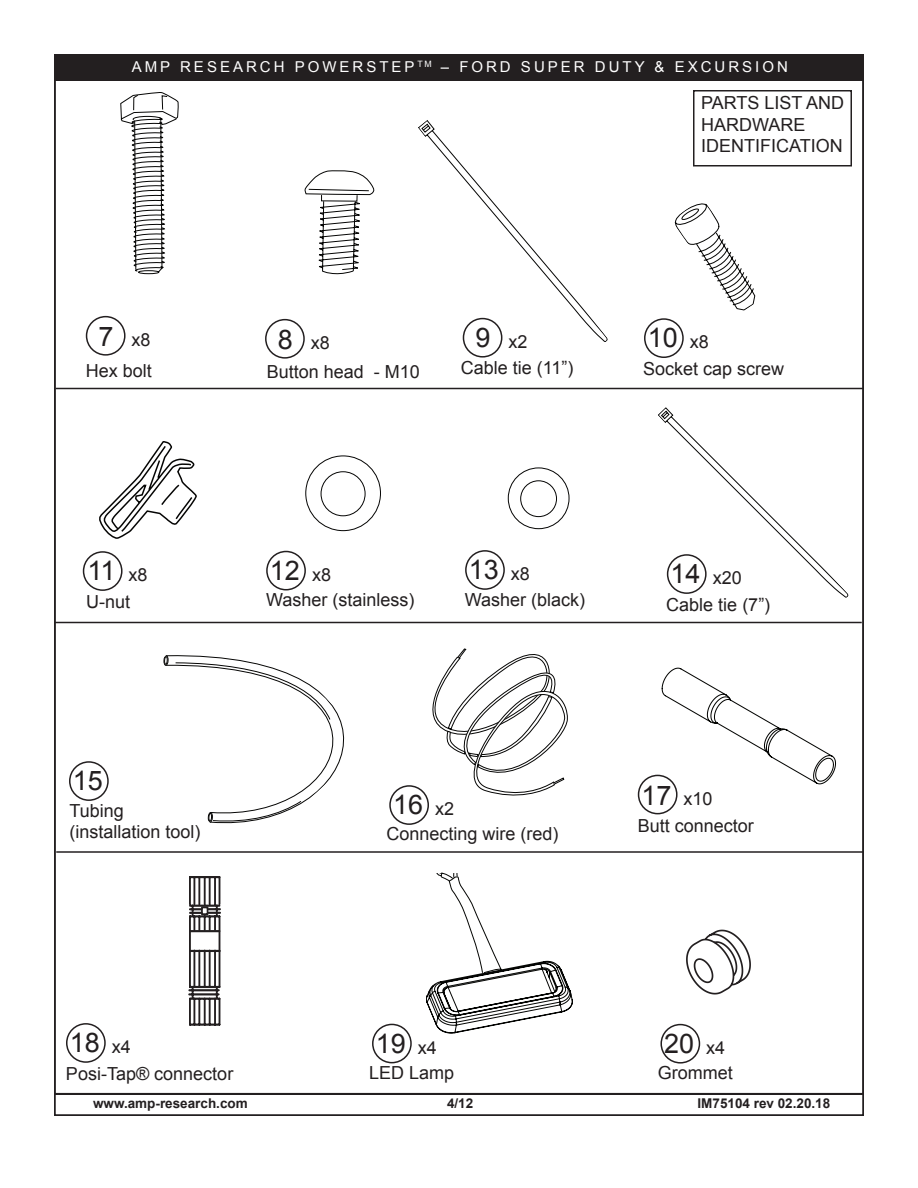
<style>
.page{position:relative;width:918px;height:1188px;background:#fff}
.page>*{position:absolute;margin:0;border:0;box-sizing:border-box;transform-origin:0 0}
.t1{font:27px "Arial";color:#231f20}
.t2{font:18px/21.6px "Arial";color:#231f20}
.t3{font:15px "Arial";letter-spacing:.2em;color:#fff}
.t4{font:700 13.5px "Arial";color:#231f20}
.s1{font-size:27px}
.s2{font-size:18px}
</style>
<div class="page">
<div style="left:54px;top:55px;width:809px;height:26px;background:#231f20"></div>
<div style="left:54px;top:1094px;width:810px;height:22px;border:2px solid #231f20"></div>
<hr style="left:56px;top:388px;width:808px;height:1px;background:#231f20">
<hr style="left:54px;top:622px;width:808px;height:1px;background:#231f20">
<hr style="left:56px;top:851px;width:808px;height:2px;background:#231f20">
<hr style="left:219px;top:877px;width:2px;height:27px;background:#231f20">
<hr style="left:189px;top:877px;width:2px;height:27px;background:#231f20">
<hr style="left:198px;top:877px;width:2px;height:27px;background:#231f20">
<hr style="left:209px;top:877px;width:2px;height:27px;background:#231f20">
<hr style="left:204px;top:877px;width:2px;height:27px;background:#231f20">
<hr style="left:193px;top:877px;width:2px;height:27px;background:#231f20">
<hr style="left:214px;top:877px;width:2px;height:27px;background:#231f20">
<hr style="left:190px;top:876px;width:30px;height:2px;background:#231f20">
<hr style="left:190px;top:905px;width:30px;height:2px;background:#231f20">
<hr style="left:189px;top:916px;width:2px;height:71px;background:#231f20">
<hr style="left:219px;top:916px;width:2px;height:71px;background:#231f20">
<hr style="left:214px;top:951px;width:2px;height:36px;background:#231f20">
<hr style="left:209px;top:951px;width:2px;height:36px;background:#231f20">
<hr style="left:204px;top:951px;width:2px;height:36px;background:#231f20">
<hr style="left:198px;top:951px;width:2px;height:36px;background:#231f20">
<hr style="left:193px;top:951px;width:2px;height:36px;background:#231f20">
<hr style="left:190px;top:986px;width:30px;height:2px;background:#231f20">
<hr style="left:190px;top:998px;width:30px;height:2px;background:#231f20">
<hr style="left:190px;top:1024px;width:30px;height:2px;background:#231f20">
<hr style="left:219px;top:999px;width:2px;height:26px;background:#231f20">
<hr style="left:189px;top:999px;width:2px;height:26px;background:#231f20">
<hr style="left:198px;top:999px;width:2px;height:26px;background:#231f20">
<hr style="left:209px;top:999px;width:2px;height:26px;background:#231f20">
<hr style="left:204px;top:999px;width:2px;height:26px;background:#231f20">
<hr style="left:193px;top:999px;width:2px;height:26px;background:#231f20">
<hr style="left:214px;top:999px;width:2px;height:26px;background:#231f20">
<svg style="left:192px;top:988px;width:2px;height:10px"></svg>
<svg style="left:216px;top:988px;width:2px;height:10px"></svg>
<hr style="left:189px;top:989px;width:30px;height:2px;background:#231f20">
<hr style="left:189px;top:993px;width:30px;height:2px;background:#231f20">
<svg style="left:190px;top:906px;width:30px;height:24px"></svg>
<hr style="left:190px;top:930px;width:30px;height:2px;background:#231f20">
<hr style="left:190px;top:950px;width:30px;height:2px;background:#231f20">
<svg style="left:120px;top:92px;width:59px;height:182px"></svg>
<svg style="left:305px;top:170px;width:69px;height:104px"></svg>
<svg style="left:674px;top:203px;width:82px;height:108px"></svg>
<svg style="left:99px;top:441px;width:97px;height:97px"></svg>
<svg style="left:305px;top:456px;width:76px;height:75px"></svg>
<svg style="left:508px;top:468px;width:61px;height:61px"></svg>
<svg style="left:658px;top:407px;width:191px;height:191px"></svg>
<div style="left:163px;top:655px;width:6px;height:11px;border:1px solid #050504;border-radius:50%"></div>
<svg style="left:164px;top:655px;width:181px;height:169px"></svg>
<svg style="left:433px;top:649px;width:135px;height:146px"></svg>
<div style="left:86px;top:316px;width:40px;height:40px;border:2px solid #231f20;border-radius:50%"></div>
<div style="left:265px;top:319px;width:40px;height:40px;border:2px solid #231f20;border-radius:50%"></div>
<div style="left:463px;top:318px;width:39px;height:40px;border:2px solid #231f20;border-radius:50%"></div>
<div style="left:644px;top:318px;width:40px;height:40px;border:2px solid #231f20;border-radius:50%"></div>
<div style="left:83px;top:551px;width:40px;height:40px;border:2px solid #231f20;border-radius:50%"></div>
<div style="left:266px;top:551px;width:40px;height:39px;border:2px solid #231f20;border-radius:50%"></div>
<div style="left:465px;top:550px;width:40px;height:40px;border:2px solid #231f20;border-radius:50%"></div>
<div style="left:667px;top:554px;width:40px;height:40px;border:2px solid #231f20;border-radius:50%"></div>
<div style="left:69px;top:761px;width:40px;height:40px;border:2px solid #231f20;border-radius:50%"></div>
<div style="left:389px;top:785px;width:40px;height:40px;border:2px solid #231f20;border-radius:50%"></div>
<div style="left:638px;top:775px;width:40px;height:39px;border:2px solid #231f20;border-radius:50%"></div>
<svg style="left:418px;top:120px;width:190px;height:222px"></svg>
<div style="left:693px;top:90px;width:159px;height:76px;border:2px solid #231f20"></div>
<div style="left:66px;top:1023px;width:40px;height:40px;border:2px solid #231f20;border-radius:50%"></div>
<div style="left:372px;top:1024px;width:40px;height:39px;border:2px solid #231f20;border-radius:50%"></div>
<div style="left:660px;top:1024px;width:40px;height:40px;border:2px solid #231f20;border-radius:50%"></div>
<svg style="left:686px;top:929px;width:65px;height:66px"></svg>
<svg style="left:426px;top:873px;width:147px;height:161px"></svg>
<svg style="left:662px;top:668px;width:174px;height:116px"></svg>
<p class="t3" style="left:132px;top:57px;width:658px">AMP RESEARCH POWERSTEP <sup>TM</sup> – FORD SUPER DUTY &amp; EXCURSION</p>
<p class="t2" style="left:701px;top:92px;width:145px">PARTS LIST AND<br>HARDWARE<br>IDENTIFICATION</p>
<p class="t2" style="left:86px;top:324px;width:68px;line-height:31.2px;text-align:right"><span class="s1">7</span> x8<br>Hex bolt</p>
<p class="t2" style="left:267px;top:328px;width:155px;line-height:29.5px;text-indent:11px"><span class="s1">8</span> x8<br>Button head - M10</p>
<p class="t2" style="left:461px;top:328px;width:114px;line-height:26.5px;text-indent:15px"><span class="s1">9</span> x2<br>Cable tie (11”)</p>
<h1 class="t1" style="left:648px;top:320px;width:63px">10 <span class="s2">x8</span></h1>
<p class="t2" style="left:643px;top:358px;width:143px">Socket cap screw</p>
<h1 class="t1" style="left:88px;top:553px;width:62px">11 <span class="s2">x8</span></h1>
<p class="t2" style="left:86px;top:591px;width:46px">U-nut</p>
<h1 class="t1" style="left:270px;top:553px;width:63px">12 <span class="s2">x8</span></h1>
<p class="t2" style="left:266px;top:589px;width:150px">Washer (stainless)</p>
<h1 class="t1" style="left:469px;top:552px;width:63px">13 <span class="s2">x8</span></h1>
<p class="t2" style="left:465px;top:589px;width:122px">Washer (black)</p>
<p class="t2" style="left:666px;top:565px;width:106px;line-height:26.5px"><span class="s1">14</span> x20<br>Cable tie (7”)</p>
<h1 class="t1" style="left:73px;top:763px;width:32px">15</h1>
<p class="t2" style="left:70px;top:800px;width:133px">Tubing (installation tool)</p>
<h1 class="t1" style="left:393px;top:787px;width:63px">16 <span class="s2">x2</span></h1>
<p class="t2" style="left:387px;top:823px;width:174px">Connecting wire (red)</p>
<p class="t2" style="left:638px;top:785px;width:118px;line-height:27.5px"><span class="s1">17</span> x10<br>Butt connector</p>
<h1 class="t1" style="left:70px;top:1025px;width:63px">18 <span class="s2">x4</span></h1>
<p class="t2" style="left:66px;top:1063px;width:169px">Posi-Tap® connector</p>
<h1 class="t1" style="left:376px;top:1025px;width:63px">19 <span class="s2">x4</span></h1>
<p class="t2" style="left:369px;top:1062px;width:87px">LED Lamp</p>
<h1 class="t1" style="left:664px;top:1026px;width:63px">20 <span class="s2">x4</span></h1>
<p class="t2" style="left:658px;top:1062px;width:77px">Grommet</p>
<p class="t4" style="left:93px;top:1094px;width:156px">www.amp-research.com</p>
<p class="t4" style="left:447px;top:1094px;width:28px">4/12</p>
<p class="t4" style="left:698px;top:1094px;width:134px">IM75104 rev 02.20.18</p>
</div>
